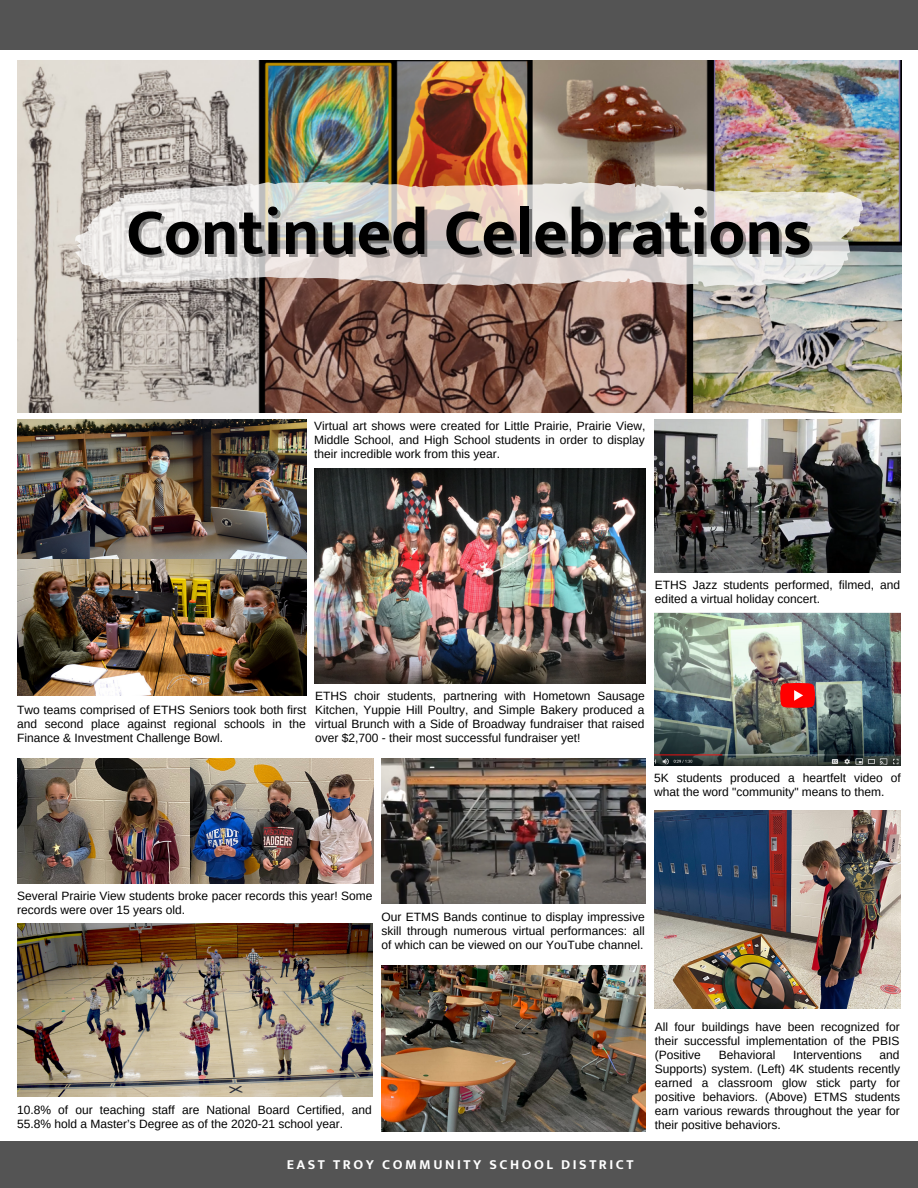
<style>
.page{position:relative;width:918px;height:1188px;background:#fff}
.page>*{position:absolute;margin:0;border:0;box-sizing:border-box;transform-origin:0 0}
.t1{font:700 66.3px "Mukta";color:#000}
.t2{font:700 13.95px "Mukta";letter-spacing:.18em;color:#fff}
.t3{font:12px/14px "Arimo";color:#000;text-align:justify}
</style>
<div class="page">
<img style="left:17px;top:60px;width:884px;height:352px">
<div style="left:0;top:0;width:918px;height:49px;background:#545454"></div>
<div style="left:0;top:1141px;width:918px;height:47px;background:#545454"></div>
<img style="left:655px;top:420px;width:245px;height:152px">
<img style="left:17px;top:420px;width:289px;height:276px">
<img style="left:654px;top:612px;width:247px;height:153px">
<img style="left:17px;top:758px;width:174px;height:125px">
<img style="left:191px;top:758px;width:182px;height:125px">
<svg style="left:780px;top:683px;width:35px;height:25px"></svg>
<img style="left:73px;top:162px;width:792px;height:148px">
<img style="left:314px;top:469px;width:332px;height:215px">
<img style="left:17px;top:923px;width:356px;height:173px">
<img style="left:381px;top:758px;width:265px;height:145px">
<img style="left:381px;top:965px;width:265px;height:167px">
<img style="left:655px;top:810px;width:245px;height:198px">
<p class="t1" style="left:126px;top:192px;width:687px">Continued Celebrations</p>
<p class="t3" style="left:314px;top:419px;width:333px">Virtual art shows were created for Little Prairie, Prairie View, Middle School, and High School students in order to display their incredible work from this year.</p>
<p class="t3" style="left:655px;top:578px;width:247px">ETHS Jazz students performed, filmed, and edited a virtual holiday concert.</p>
<p class="t3" style="left:17px;top:703px;width:291px">Two teams comprised of ETHS Seniors took both first and second place against regional schools in the Finance &amp; Investment Challenge Bowl.</p>
<p class="t3" style="left:315px;top:689px;width:331px">ETHS choir students, partnering with Hometown Sausage Kitchen, Yuppie Hill Poultry, and Simple Bakery produced a virtual Brunch with a Side of Broadway fundraiser that raised over $2,700 - their most successful fundraiser yet!</p>
<p class="t3" style="left:654px;top:770px;width:248px">5K students produced a heartfelt video of what the word "community" means to them.</p>
<p class="t3" style="left:17px;top:888px;width:357px">Several Prairie View students broke pacer records this year! Some records were over 15 years old.</p>
<p class="t3" style="left:381px;top:910px;width:265px">Our ETMS Bands continue to display impressive skill through numerous virtual performances: all of which can be viewed on our YouTube channel.</p>
<p class="t3" style="left:17px;top:1103px;width:356px">10.8% of our teaching staff are National Board Certified, and<br>55.8% hold a Master’s Degree as of the 2020-21 school year.</p>
<p class="t2" style="left:287px;top:1156px;width:348px">EAST TROY COMMUNITY SCHOOL DISTRICT</p>
<p class="t3" style="left:655px;top:1020px;width:246px">All four buildings have been recognized for their successful implementation of the PBIS (Positive</p>
<p class="t3" style="left:655px;top:1048px;width:247px;text-indent:224px">and Supports) system. (Left) 4K students recently earned a classroom glow stick party for positive behaviors. (Above) ETMS students earn various rewards throughout the year for their positive behaviors.</p>
<p class="t3" style="left:719px;top:1048px;width:58px">Behavioral</p>
<p class="t3" style="left:793px;top:1048px;width:70px">Interventions</p>
</div>
